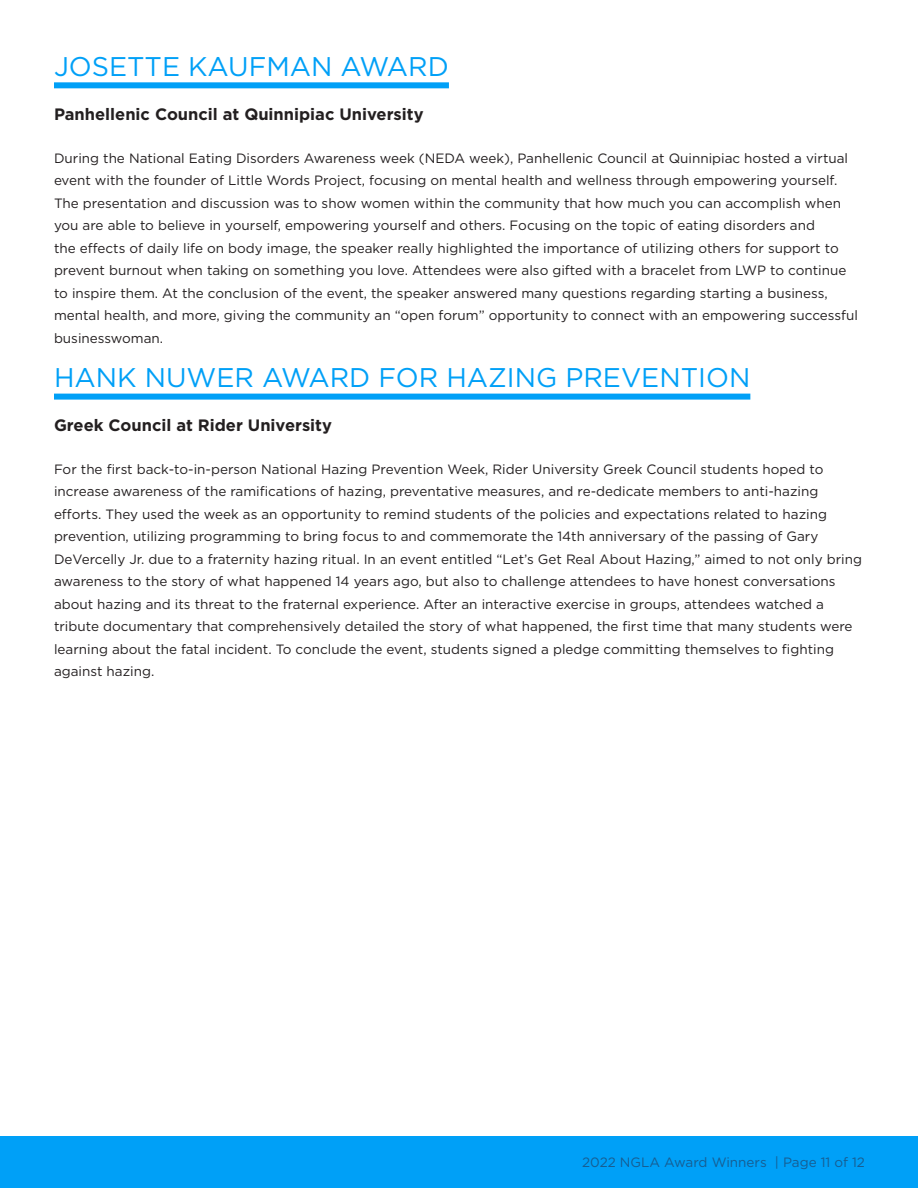
<style>
.page{position:relative;width:918px;height:1188px;background:#fff}
.page>*{position:absolute;margin:0;border:0;box-sizing:border-box;transform-origin:0 0}
.t1{font:27px "Gotham";color:#00a0f7}
.t2{font:700 16.5px "Gotham";color:#231f20}
.t3{font:13.5px/22.5px "Gotham";color:#231f20}
.t4{font:13.5px "Gotham";color:#175d91}
</style>
<div class="page">
<div style="left:0;top:1136px;width:918px;height:52px;background:#00a0f7"></div>
<div style="left:54px;top:82px;width:395px;height:6px;background:#00a0f7"></div>
<div style="left:54px;top:394px;width:696px;height:6px;background:#00a0f7"></div>
<h1 class="t1" style="left:54px;top:49px;width:396px">JOSETTE KAUFMAN AWARD</h1>
<p class="t2" style="left:54px;top:103px;width:371px">Panhellenic Council at Quinnipiac University</p>
<p class="t3" style="left:54px;top:146px;width:806px">During the National Eating Disorders Awareness week (NEDA week), Panhellenic Council at Quinnipiac hosted a virtual event with the founder of Little Words Project, focusing on mental health and wellness through empowering yourself.<br>The presentation and discussion was to show women within the community that how much you can accomplish when you are able to believe in yourself, empowering yourself and others. Focusing on the topic of eating disorders and<br>the effects of daily life on body image, the speaker really highlighted the importance of utilizing others for support to prevent burnout when taking on something you love. Attendees were also gifted with a bracelet from LWP to continue to inspire them. At the conclusion of the event, the speaker answered many questions regarding starting a business, mental health, and more, giving the community an “open forum” opportunity to connect with an empowering successful businesswoman.</p>
<h1 class="t1" style="left:54px;top:360px;width:698px">HANK NUWER AWARD FOR HAZING PREVENTION</h1>
<p class="t2" style="left:54px;top:414px;width:280px">Greek Council at Rider University</p>
<p class="t3" style="left:54px;top:458px;width:810px">For the first back-to-in-person National Hazing Prevention Week, Rider University Greek Council students hoped to increase awareness of the ramifications of hazing, preventative measures, and re-dedicate members to anti-hazing efforts. They used the week as an opportunity to remind students of the policies and expectations related to hazing prevention, utilizing programming to bring focus to and commemorate the 14th anniversary of the passing of Gary DeVercelly Jr. due to a fraternity hazing ritual. In an event entitled “Let’s Get Real About Hazing,” aimed to not only bring awareness to the story of what happened 14 years ago, but also to challenge attendees to have honest conversations about hazing and its threat to the fraternal experience. After an interactive exercise in groups, attendees watched a tribute documentary that comprehensively detailed the story of what happened, the first time that many students were learning about the fatal incident. To conclude the event, students signed a pledge committing themselves to fighting against hazing.</p>
<p class="t4" style="left:582px;top:1153px;width:284px">2022 NGLA Award Winners | Page 11 of 12</p>
</div>
